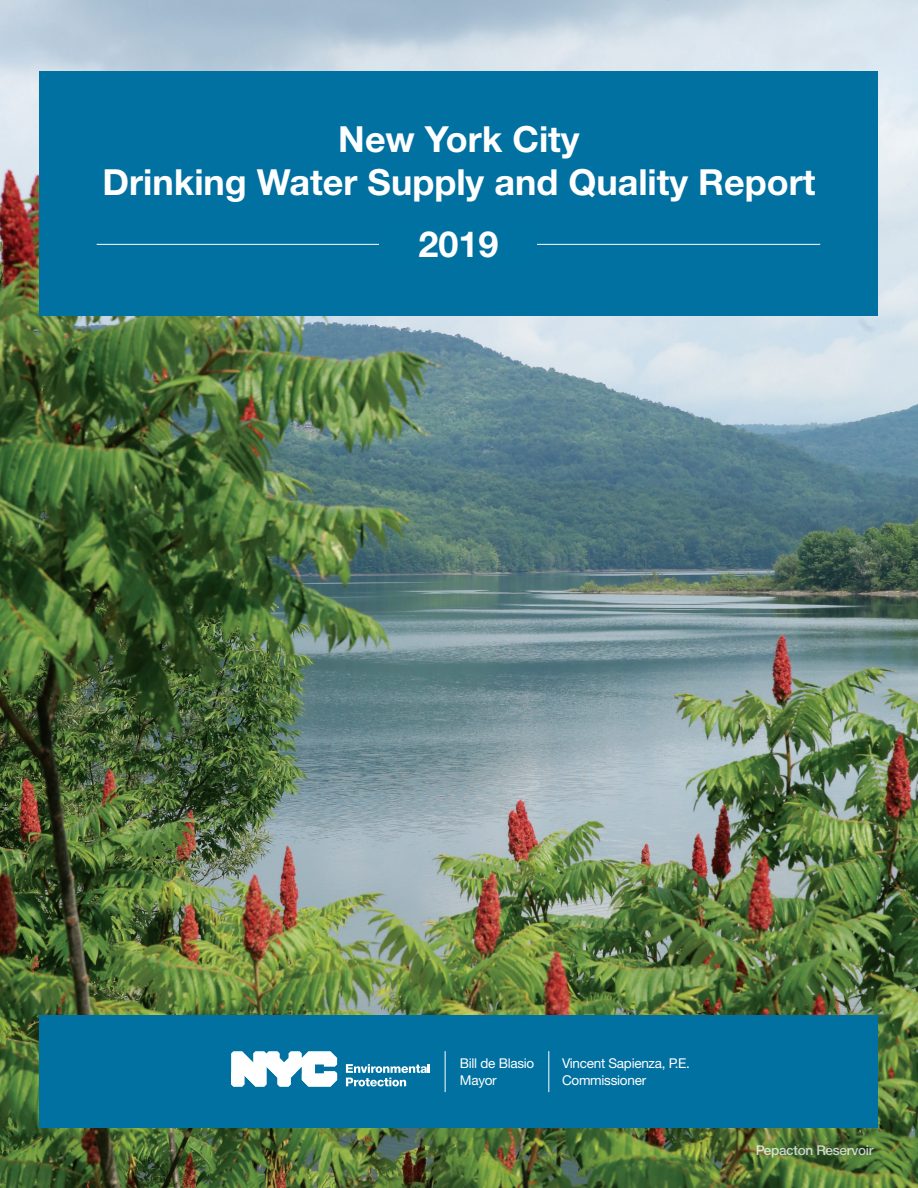
<style>
.page{position:relative;width:918px;height:1188px;background:#fff}
.page>*{position:absolute;margin:0;border:0;box-sizing:border-box;transform-origin:0 0}
.Header-1{font:700 36px/43.2px "Helvetica Neue";color:#fff;text-align:center}
.t1{font:13.5px/16.5px "Helvetica Neue";letter-spacing:-.02em;color:#fff}
.t2{font:500 13.5px "Helvetica Neue";letter-spacing:-.02em;color:#fff}
</style>
<div class="page">
<img style="left:0;top:0;width:918px;height:1188px">
<div style="left:40px;top:1015px;width:838px;height:113px;background:#0071a1"></div>
<div style="left:40px;top:71px;width:838px;height:244px;background:#0071a1"></div>
<hr style="left:97px;top:244px;width:723px;height:1px;background:#fff">
<div style="left:380px;top:225px;width:157px;height:38px;background:#0072a2"></div>
<svg style="left:346px;top:1064px;width:84px;height:22px"></svg>
<svg style="left:231px;top:1051px;width:106px;height:36px"></svg>
<hr style="left:445px;top:1051px;width:1px;height:41px;background:#fff">
<hr style="left:548px;top:1051px;width:1px;height:41px;background:#fff">
<p class="Header-1" style="left:102px;top:117px;width:715px">New York City<br>Drinking Water Supply and Quality Report</p>
<p class="Header-1" style="left:418px;top:222px;width:82px">2019</p>
<p class="t1" style="left:460px;top:1055px;width:76px">Bill de Blasio<br>Mayor</p>
<p class="t1" style="left:562px;top:1055px;width:129px">Vincent Sapienza, P.E.<br>Commissioner</p>
<p class="t2" style="left:755px;top:1142px;width:120px">Pepacton Reservoir</p>
</div>
